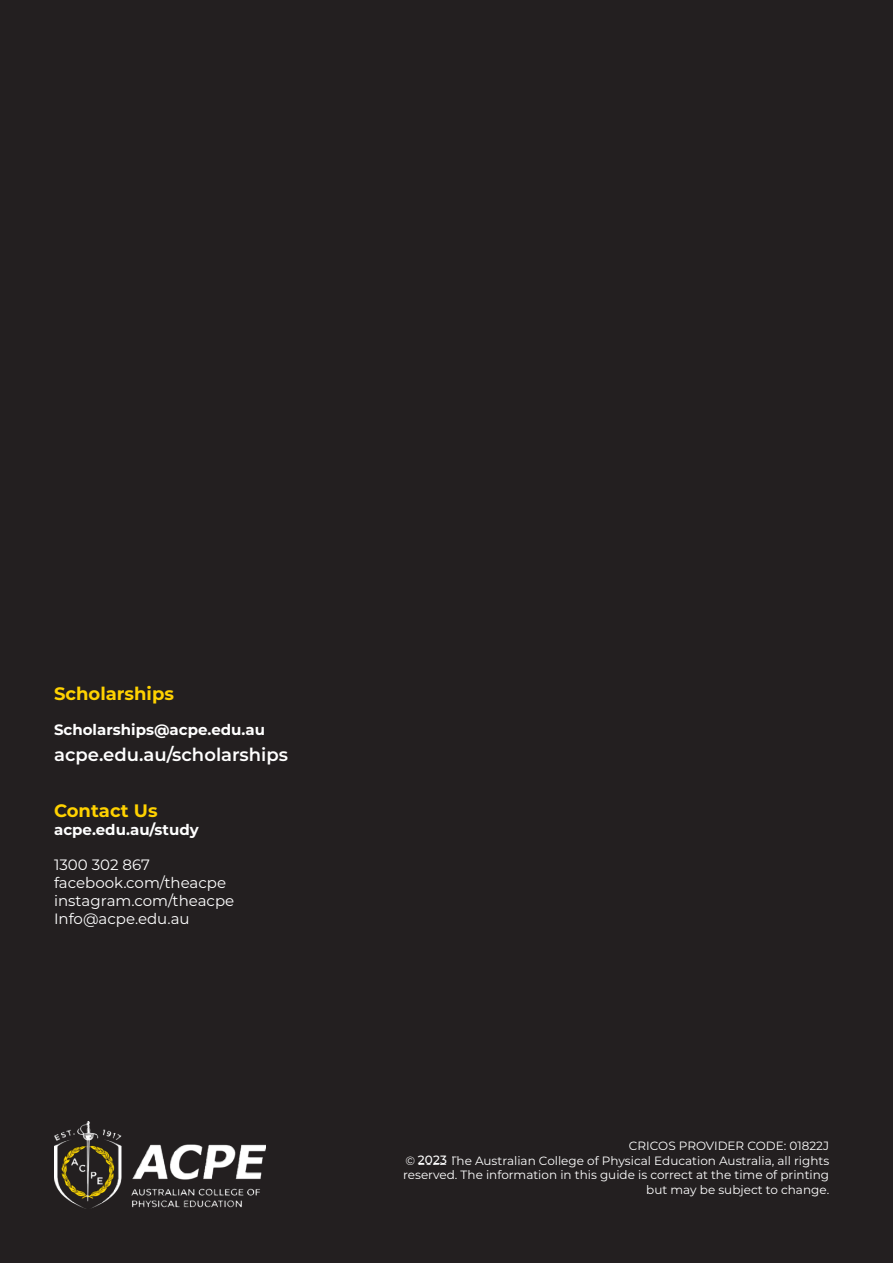
<style>
.page{position:relative;width:893px;height:1263px;background:#231f20}
.page>*{position:absolute;margin:0;border:0;box-sizing:border-box;transform-origin:0 0}
.t1{font:600 18px "Montserrat";color:#fff}
.t2{font:700 18px "Montserrat";color:#ffd200}
.t3{font:15px/18px "Montserrat";color:#fff}
.t4{font:700 15px "Montserrat";color:#fff}
.t5{font:12px/14.4px "Montserrat";color:#fff;text-align:right}
.t6{font:100 12px "Montserrat";color:#fff}
.s1{font-weight:700}
.s2{font-weight:400}
</style>
<div class="page">
<img style="left:54px;top:1121px;width:212px;height:88px">
<p class="t2" style="left:54px;top:680px;width:122px">Scholarships</p>
<p class="t3" style="left:54px;top:715px;width:278px;line-height:26.5px"><span class="s1">Scholarships@acpe.edu.au </span>acpe.edu.au/admissions/scholarships</p>
<p class="t1" style="left:54px;top:741px;width:236px">acpe.edu.au/scholarships</p>
<p class="t2" style="left:54px;top:797px;width:105px">Contact Us</p>
<p class="t4" style="left:54px;top:819px;width:146px">acpe.edu.au/study</p>
<p class="t3" style="left:54px;top:855px;width:182px">1300 302 867 facebook.com/theacpe instagram.com/theacpe<br>Info@acpe.edu.au</p>
<p class="t5" style="left:629px;top:1138px;width:202px">CRICOS PROVIDER CODE: 01822J</p>
<p class="t6" style="left:405px;top:1152px;width:43px"><span class="s2">©</span> 2023</p>
<p class="t5" style="left:403px;top:1153px;width:427px">2 The Australian College of Physical Education Australia, all rights reserved. The information in this guide is correct at the time of printing but may be subject to change.</p>
</div>
